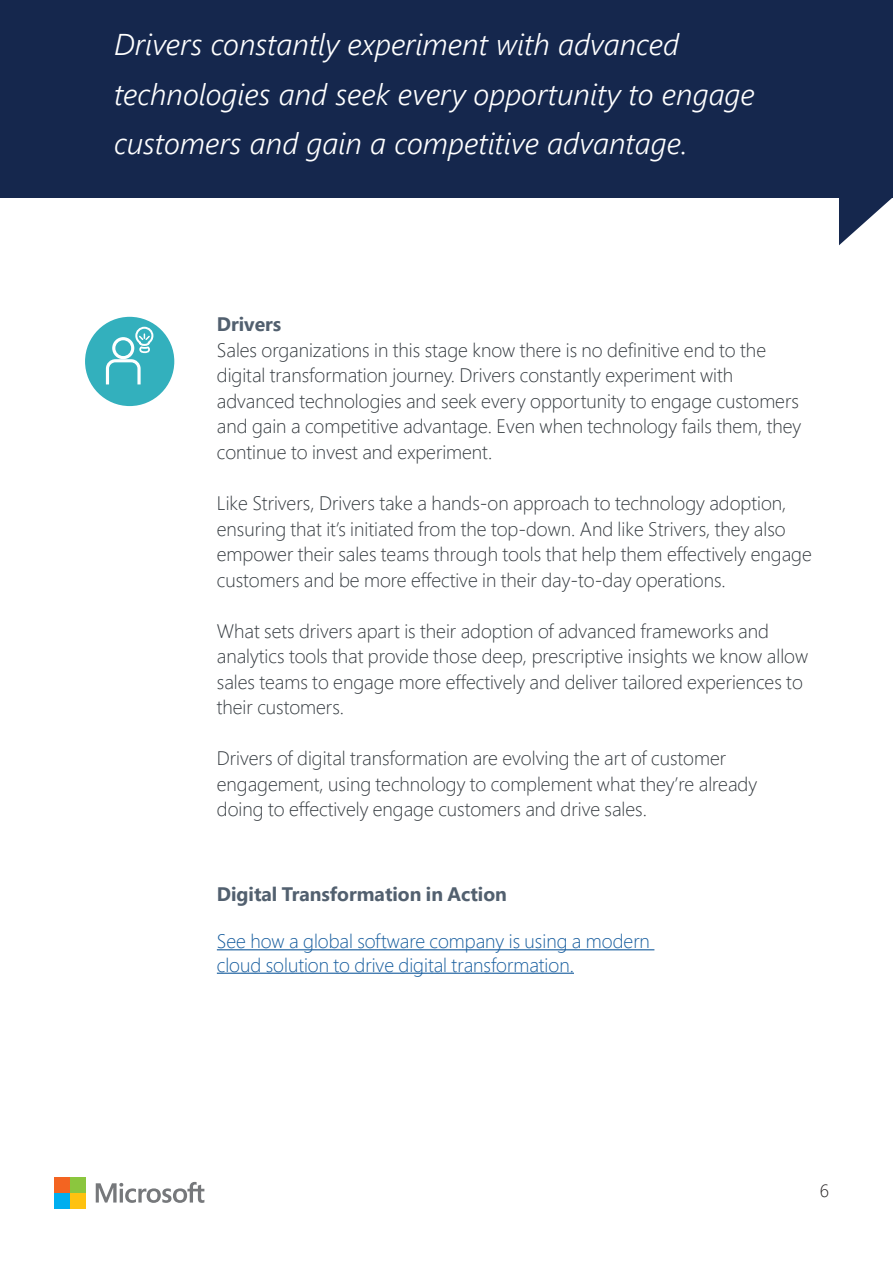
<style>
.page{position:relative;width:893px;height:1263px;background:#fff}
.page>*{position:absolute;margin:0;border:0;box-sizing:border-box;transform-origin:0 0}
.t1{font:italic 300 30px/49.5px "Segoe UI";color:#fff}
.t2{font:300 19.5px/25.5px "Segoe Pro Display";color:#353b40}
.t3{font:300 19.5px/23.4px "Segoe Pro Display";color:#175d9e}
.t4{font:700 19.5px "Segoe Pro Display";color:#52606f}
.t5{font:300 18px "Segoe Pro Display";color:#231f20}
</style>
<div class="page">
<svg style="left:96px;top:1182px;width:108px;height:21px"></svg>
<div style="left:54px;top:1177px;width:15px;height:15px;background:#f36421"></div>
<div style="left:71px;top:1177px;width:15px;height:15px;background:#8bc63e"></div>
<div style="left:54px;top:1194px;width:15px;height:15px;background:#00aeef"></div>
<div style="left:71px;top:1194px;width:15px;height:15px;background:#fec210"></div>
<hr style="left:217px;top:949px;width:437px;height:1px;background:#175d9e">
<hr style="left:217px;top:973px;width:357px;height:1px;background:#175d9e">
<div style="left:0;top:0;width:893px;height:197px;background:#15274d"></div>
<svg style="left:839px;top:197px;width:54px;height:48px"></svg>
<div style="left:85px;top:317px;width:89px;height:89px;background:#33b0bd;border-radius:50%"></div>
<svg style="left:106px;top:326px;width:48px;height:58px"></svg>
<p class="t1" style="left:114px;top:19px;width:642px">Drivers constantly experiment with advanced technologies and seek every opportunity to engage customers and gain a competitive advantage.</p>
<p class="t4" style="left:217px;top:311px;width:66px">Drivers</p>
<p class="t2" style="left:217px;top:337px;width:586px">Sales organizations in this stage know there is no definitive end to the digital transformation journey. Drivers constantly experiment with advanced technologies and seek every opportunity to engage customers and gain a competitive advantage. Even when technology fails them, they continue to invest and experiment.</p>
<p class="t2" style="left:217px;top:490px;width:596px">Like Strivers, Drivers take a hands-on approach to technology adoption, ensuring that it’s initiated from the top-down. And like Strivers, they also empower their sales teams through tools that help them effectively engage customers and be more effective in their day-to-day operations.</p>
<p class="t2" style="left:217px;top:617px;width:593px">What sets drivers apart is their adoption of advanced frameworks and analytics tools that provide those deep, prescriptive insights we know allow sales teams to engage more effectively and deliver tailored experiences to their customers.</p>
<p class="t2" style="left:217px;top:745px;width:542px">Drivers of digital transformation are evolving the art of customer engagement, using technology to complement what they’re already doing to effectively engage customers and drive sales.</p>
<p class="t4" style="left:217px;top:880px;width:292px">Digital Transformation in Action</p>
<p class="t3" style="left:217px;top:929px;width:435px">See how a global software company is using a modern cloud solution to drive digital transformation.</p>
<p class="t5" style="left:820px;top:1178px;width:11px">6</p>
</div>
